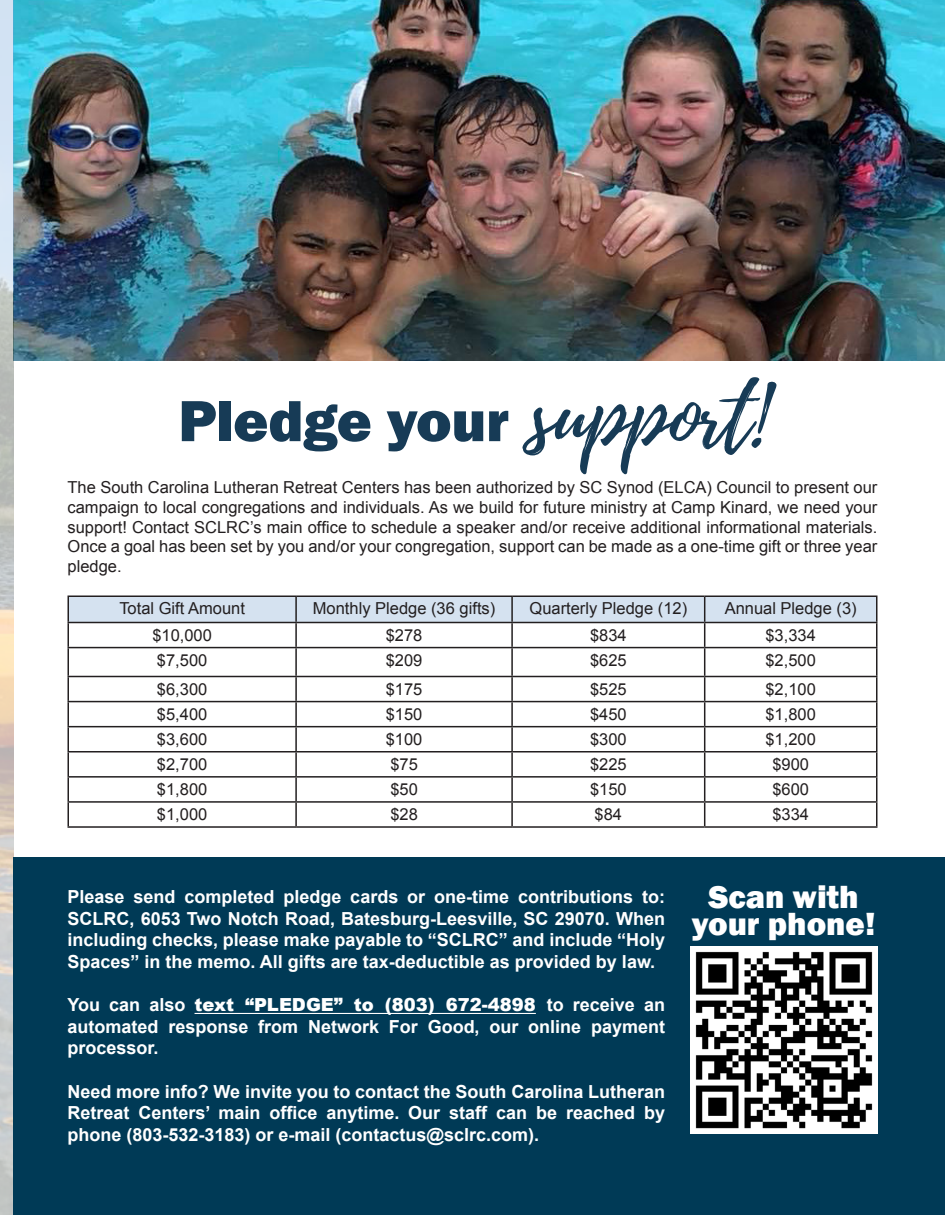
<style>
.page{position:relative;width:945px;height:1215px;background:#fff}
.page>*{position:absolute;margin:0;border:0;box-sizing:border-box;transform-origin:0 0}
.t1{font:800 60px "Franklin Gothic";letter-spacing:-.005em;color:#173b56}
.t2{font:800 33px/27px "Franklin Gothic";color:#fff;text-align:center}
.t3{font:700 18px/21.6px "Arial";color:#fff;text-align:justify}
.t4{font:16.5px/19.8px "Arial";color:#231f20;text-align:justify}
.s1{font-family:"Playlist Script";font-weight:400;font-size:82.5px}
.s2{font-weight:900}
</style>
<div class="page">
<img style="left:14px;top:1px;width:931px;height:360px">
<img style="left:0;top:0;width:14px;height:1215px">
<div style="left:14px;top:858px;width:931px;height:357px;background:#003a56"></div>
<hr style="left:195px;top:1013px;width:341px;height:1px;background:#fff">
<hr style="left:876px;top:597px;width:2px;height:25px;background:#231f20">
<hr style="left:876px;top:623px;width:2px;height:24px;background:#231f20">
<hr style="left:876px;top:648px;width:2px;height:28px;background:#231f20">
<hr style="left:876px;top:677px;width:2px;height:24px;background:#231f20">
<hr style="left:876px;top:702px;width:2px;height:24px;background:#231f20">
<hr style="left:876px;top:727px;width:2px;height:24px;background:#231f20">
<hr style="left:876px;top:753px;width:2px;height:23px;background:#231f20">
<hr style="left:876px;top:778px;width:2px;height:23px;background:#231f20">
<svg style="left:68px;top:596px;width:809px;height:230px"></svg>
<hr style="left:876px;top:803px;width:2px;height:23px;background:#231f20">
<hr style="left:68px;top:826px;width:228px;height:2px;background:#231f20">
<hr style="left:296px;top:826px;width:216px;height:2px;background:#231f20">
<hr style="left:512px;top:826px;width:193px;height:2px;background:#231f20">
<hr style="left:705px;top:826px;width:172px;height:2px;background:#231f20">
<img style="left:690px;top:947px;width:187px;height:187px">
<p class="t1" style="left:178px;top:382px;width:590px">Pledge your <span class="s1">support!</span></p>
<p class="t4" style="left:68px;top:477px;width:811px">The South Carolina Lutheran Retreat Centers has been authorized by SC Synod (ELCA) Council to present our campaign to local congregations and individuals. As we build for future ministry at Camp Kinard, we need your support! Contact SCLRC’s main office to schedule a speaker and/or receive additional informational materials.<br>Once a goal has been set by you and/or your congregation, support can be made as a one-time gift or three year pledge.</p>
<p class="t4" style="left:119px;top:599px;width:127px">Total Gift Amount</p>
<p class="t4" style="left:313px;top:599px;width:184px">Monthly Pledge (36 gifts)</p>
<p class="t4" style="left:530px;top:599px;width:159px">Quarterly Pledge (12)</p>
<p class="t4" style="left:725px;top:599px;width:134px">Annual Pledge (3)</p>
<p class="t4" style="left:152px;top:625px;width:61px">$10,000</p>
<p class="t4" style="left:386px;top:625px;width:38px">$278</p>
<p class="t4" style="left:590px;top:625px;width:38px">$834</p>
<p class="t4" style="left:765px;top:625px;width:52px">$3,334</p>
<p class="t4" style="left:157px;top:650px;width:52px">$7,500</p>
<p class="t4" style="left:386px;top:650px;width:38px">$209</p>
<p class="t4" style="left:590px;top:650px;width:38px">$625</p>
<p class="t4" style="left:765px;top:650px;width:52px">$2,500</p>
<p class="t4" style="left:157px;top:679px;width:52px">$6,300</p>
<p class="t4" style="left:386px;top:679px;width:38px">$175</p>
<p class="t4" style="left:590px;top:679px;width:38px">$525</p>
<p class="t4" style="left:765px;top:679px;width:52px">$2,100</p>
<p class="t4" style="left:157px;top:704px;width:52px">$5,400</p>
<p class="t4" style="left:386px;top:704px;width:38px">$150</p>
<p class="t4" style="left:590px;top:704px;width:38px">$450</p>
<p class="t4" style="left:765px;top:704px;width:52px">$1,800</p>
<p class="t4" style="left:157px;top:729px;width:52px">$3,600</p>
<p class="t4" style="left:386px;top:729px;width:38px">$100</p>
<p class="t4" style="left:590px;top:729px;width:38px">$300</p>
<p class="t4" style="left:765px;top:729px;width:52px">$1,200</p>
<p class="t4" style="left:157px;top:754px;width:52px">$2,700</p>
<p class="t4" style="left:390px;top:754px;width:29px">$75</p>
<p class="t4" style="left:590px;top:754px;width:38px">$225</p>
<p class="t4" style="left:772px;top:754px;width:38px">$900</p>
<p class="t4" style="left:157px;top:779px;width:52px">$1,800</p>
<p class="t4" style="left:390px;top:779px;width:29px">$50</p>
<p class="t4" style="left:590px;top:779px;width:38px">$150</p>
<p class="t4" style="left:772px;top:779px;width:38px">$600</p>
<p class="t4" style="left:157px;top:804px;width:52px">$1,000</p>
<p class="t4" style="left:390px;top:804px;width:29px">$28</p>
<p class="t4" style="left:595px;top:804px;width:29px">$84</p>
<p class="t4" style="left:772px;top:804px;width:38px">$334</p>
<p class="t3" style="left:68px;top:887px;width:599px">Please send completed pledge cards or one-time contributions to:<br>SCLRC, 6053 Two Notch Road, Batesburg-Leesville, SC 29070. When including checks, please make payable to “SCLRC” and include “Holy Spaces” in the memo. All gifts are tax-deductible as provided by law.</p>
<p class="t3" style="left:68px;top:995px;width:599px">You can also <span class="s2">text “PLEDGE” to (803) 672-4898</span> to receive an automated response from Network For Good, our online payment processor.</p>
<p class="t3" style="left:68px;top:1081px;width:599px">Need more info? We invite you to contact the South Carolina Lutheran Retreat Centers’ main office anytime. Our staff can be reached by phone (803-532-3183) or e-mail (contactus@sclrc.com).</p>
<p class="t2" style="left:692px;top:884px;width:185px">Scan with your phone!</p>
</div>
